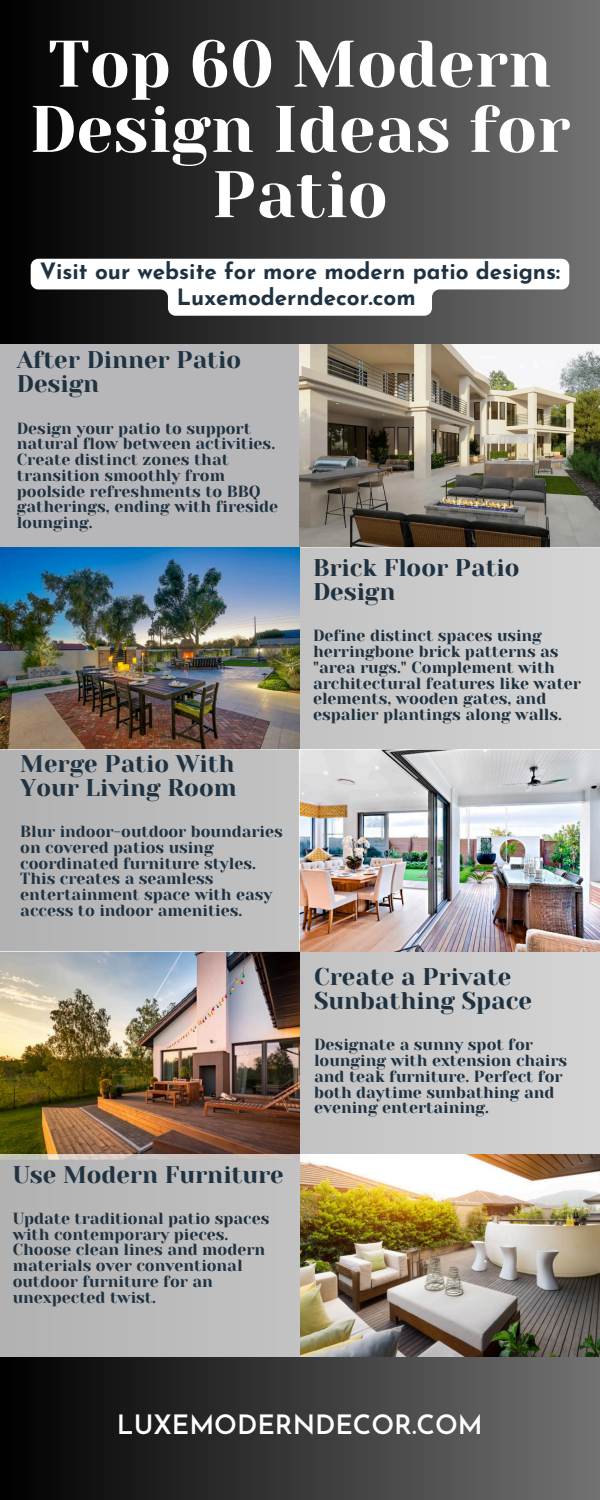
<style>
.page{position:relative;width:600px;height:1500px;background:#fff}
.page>*{position:absolute;margin:0;border:0;box-sizing:border-box;transform-origin:0 0}
.t1{font:65.7px/65.2px "Yeseva One";color:#fff;text-align:center}
.t2{font:600 26.6px "Josefin Sans";color:#fff}
.t3{font:24.1px/24px "Yeseva One";color:#1f3241}
.t4{font:700 22.4px/26.2px "Josefin Sans";color:#1f3241;text-align:center}
.t5{font:16.1px/15.8px "Yeseva One";color:#1f3241}
</style>
<div class="page">
<div style="left:0;top:0;width:600px;height:1500px;background:linear-gradient(to right,#010101,#737373)"></div>
<div style="left:0;top:345px;width:300px;height:202px;background:#b7b7b9"></div>
<img style="left:300px;top:345px;width:300px;height:202px">
<img style="left:0;top:547px;width:300px;height:202px">
<img style="left:300px;top:750px;width:300px;height:202px">
<img style="left:0;top:952px;width:300px;height:202px">
<div style="left:300px;top:952px;width:300px;height:202px;background:#cbcbcb"></div>
<img style="left:300px;top:1154px;width:300px;height:203px">
<div style="left:300px;top:547px;width:300px;height:203px;background:#cbcbcb"></div>
<div style="left:0;top:749px;width:300px;height:203px;background:#bababa"></div>
<div style="left:0;top:1154px;width:300px;height:203px;background:#bababa"></div>
<svg style="left:31px;top:259px;width:538px;height:57px"></svg>
<p class="t1" style="left:29px;top:32px;width:542px">Top 60 Modern<br>Design Ideas for<br>Patio</p>
<h2 class="t4" style="left:40px;top:260px;width:522px">Visit our website for more modern patio designs:<br>Luxemoderndecor.com</h2>
<p class="t3" style="left:17px;top:348px;width:226px">After Dinner Patio<br>Design</p>
<p class="t5" style="left:17px;top:420px;width:263px">Design your patio to support natural flow between activities.<br>Create distinct zones that transition smoothly from poolside refreshments to BBQ gatherings, ending with fireside lounging.</p>
<h3 class="t3" style="left:20px;top:752px;width:218px">Merge Patio With<br>Your Living Room</h3>
<p class="t5" style="left:20px;top:824px;width:264px">Blur indoor-outdoor boundaries on covered patios using coordinated furniture styles.<br>This creates a seamless entertainment space with easy access to indoor amenities.</p>
<h3 class="t3" style="left:13px;top:1162px;width:272px">Use Modern Furniture</h3>
<p class="t5" style="left:13px;top:1210px;width:258px">Update traditional patio spaces with contemporary pieces.<br>Choose clean lines and modern materials over conventional outdoor furniture for an unexpected twist.</p>
<h3 class="t3" style="left:313px;top:556px;width:208px">Brick Floor Patio<br>Design</h3>
<p class="t5" style="left:313px;top:628px;width:269px">Define distinct spaces using herringbone brick patterns as "area rugs." Complement with architectural features like water elements, wooden gates, and espalier plantings along walls.</p>
<p class="t3" style="left:314px;top:965px;width:219px">Create a Private<br>Sunbathing Space</p>
<p class="t5" style="left:314px;top:1037px;width:255px">Designate a sunny spot for lounging with extension chairs and teak furniture. Perfect for both daytime sunbathing and evening entertaining.</p>
<h3 class="t2" style="left:117px;top:1414px;width:367px">LUXEMODERNDECOR.COM</h3>
</div>
